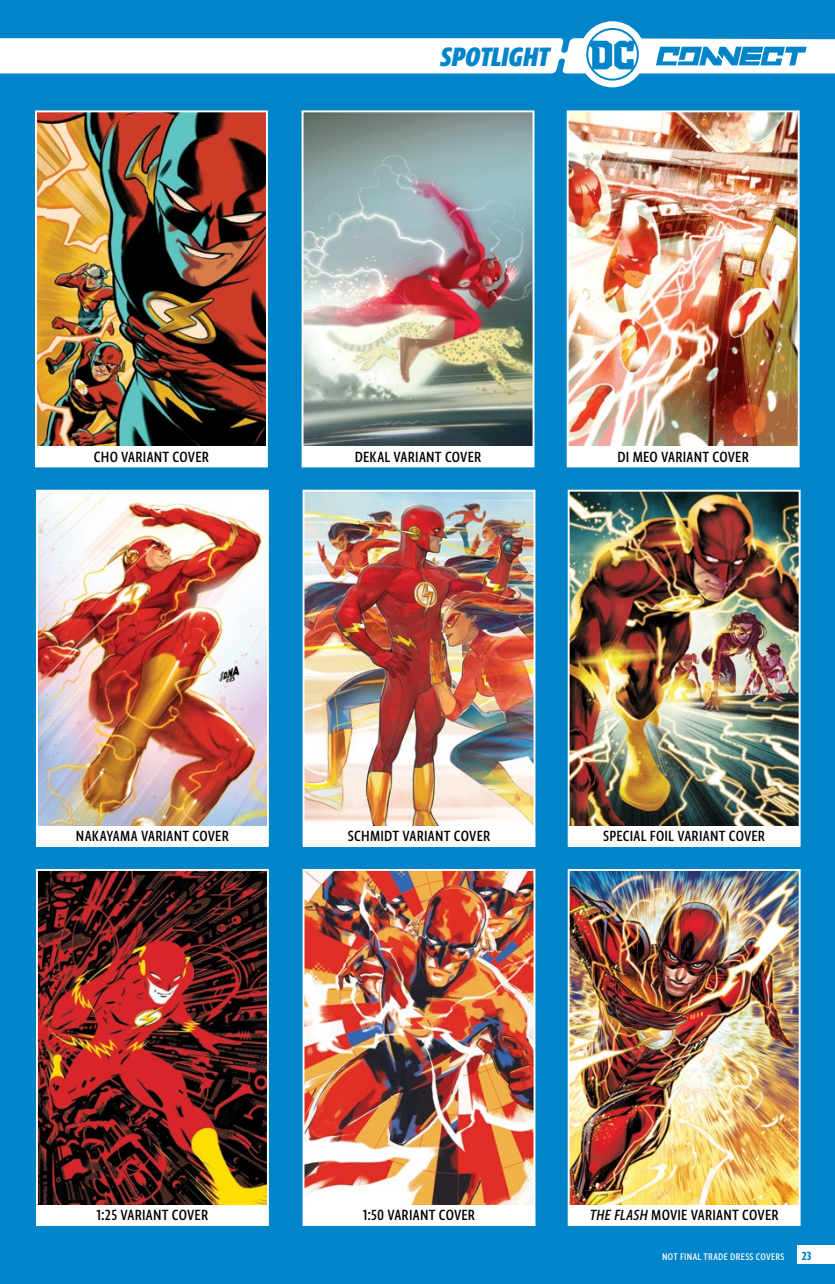
<style>
.page{position:relative;width:835px;height:1284px;background:#0085ca}
.page>*{position:absolute;margin:0;border:0;box-sizing:border-box;transform-origin:0 0}
.t1{font:31.5px "Greta Sans Cnd Std Hea Ita";letter-spacing:-.01em;color:#0085ca}
.t2{font:500 17.5px "Greta Sans Cnd Std";letter-spacing:.01em;color:#000}
.t3{font:14px "Greta Sans Cnd Std Bld";color:#0085ca}
.t4{font:500 11.38px "Greta Sans Cnd Std";letter-spacing:.025em;color:#fff}
.s1{font-family:"Greta Sans Cnd Std Med Ita";font-weight:400}
</style>
<div class="page">
<div style="left:579px;top:21px;width:66px;height:66px;background:#fff;border-radius:50%"></div>
<svg style="left:0;top:28px;width:835px;height:53px"></svg>
<img style="left:38px;top:113px;width:227px;height:333px">
<div style="left:35px;top:110px;width:233px;height:357px;border:2px solid #fff"></div>
<div style="left:36px;top:446px;width:231px;height:21px;background:#fff"></div>
<img style="left:305px;top:113px;width:226px;height:333px">
<div style="left:302px;top:110px;width:232px;height:357px;border:2px solid #fff"></div>
<div style="left:302px;top:446px;width:232px;height:21px;background:#fff"></div>
<img style="left:570px;top:113px;width:226px;height:333px">
<div style="left:567px;top:110px;width:232px;height:357px;border:2px solid #fff"></div>
<div style="left:567px;top:446px;width:232px;height:21px;background:#fff"></div>
<img style="left:39px;top:493px;width:227px;height:333px">
<div style="left:36px;top:490px;width:233px;height:356px;border:2px solid #fff"></div>
<div style="left:37px;top:826px;width:231px;height:20px;background:#fff"></div>
<img style="left:305px;top:493px;width:227px;height:333px">
<div style="left:302px;top:490px;width:233px;height:356px;border:2px solid #fff"></div>
<div style="left:303px;top:826px;width:232px;height:20px;background:#fff"></div>
<img style="left:571px;top:493px;width:226px;height:333px">
<div style="left:568px;top:490px;width:232px;height:356px;border:2px solid #fff"></div>
<div style="left:568px;top:826px;width:232px;height:20px;background:#fff"></div>
<img style="left:39px;top:872px;width:227px;height:333px">
<div style="left:36px;top:869px;width:233px;height:357px;border:2px solid #fff"></div>
<div style="left:37px;top:1205px;width:231px;height:21px;background:#fff"></div>
<img style="left:305px;top:872px;width:227px;height:333px">
<div style="left:302px;top:869px;width:233px;height:357px;border:2px solid #fff"></div>
<div style="left:303px;top:1205px;width:232px;height:21px;background:#fff"></div>
<img style="left:571px;top:872px;width:226px;height:333px">
<div style="left:568px;top:869px;width:232px;height:357px;border:2px solid #fff"></div>
<div style="left:568px;top:1205px;width:232px;height:21px;background:#fff"></div>
<div style="left:797px;top:1245px;width:38px;height:19px;background:#fff"></div>
<h1 class="t1" style="left:440px;top:37px;width:111px">SPOTLIGHT</h1>
<p class="t2" style="left:94px;top:446px;width:117px">CHO VARIANT COVER</p>
<p class="t2" style="left:355px;top:446px;width:128px">DEKAL VARIANT COVER</p>
<p class="t2" style="left:617px;top:446px;width:133px">DI MEO VARIANT COVER</p>
<p class="t2" style="left:76px;top:825px;width:154px">NAKAYAMA VARIANT COVER</p>
<p class="t2" style="left:348px;top:825px;width:144px">SCHMIDT VARIANT COVER</p>
<p class="t2" style="left:603px;top:825px;width:163px">SPECIAL FOIL VARIANT COVER</p>
<p class="t2" style="left:97px;top:1204px;width:113px">1:25 VARIANT COVER</p>
<p class="t2" style="left:363px;top:1204px;width:114px">1:50 VARIANT COVER</p>
<p class="t2" style="left:590px;top:1204px;width:190px"><span class="s1">THE FLASH</span> MOVIE VARIANT COVER</p>
<p class="t4" style="left:662px;top:1249px;width:124px">NOT FINAL TRADE DRESS COVERS</p>
<p class="t3" style="left:802px;top:1247px;width:11px">23</p>
</div>
